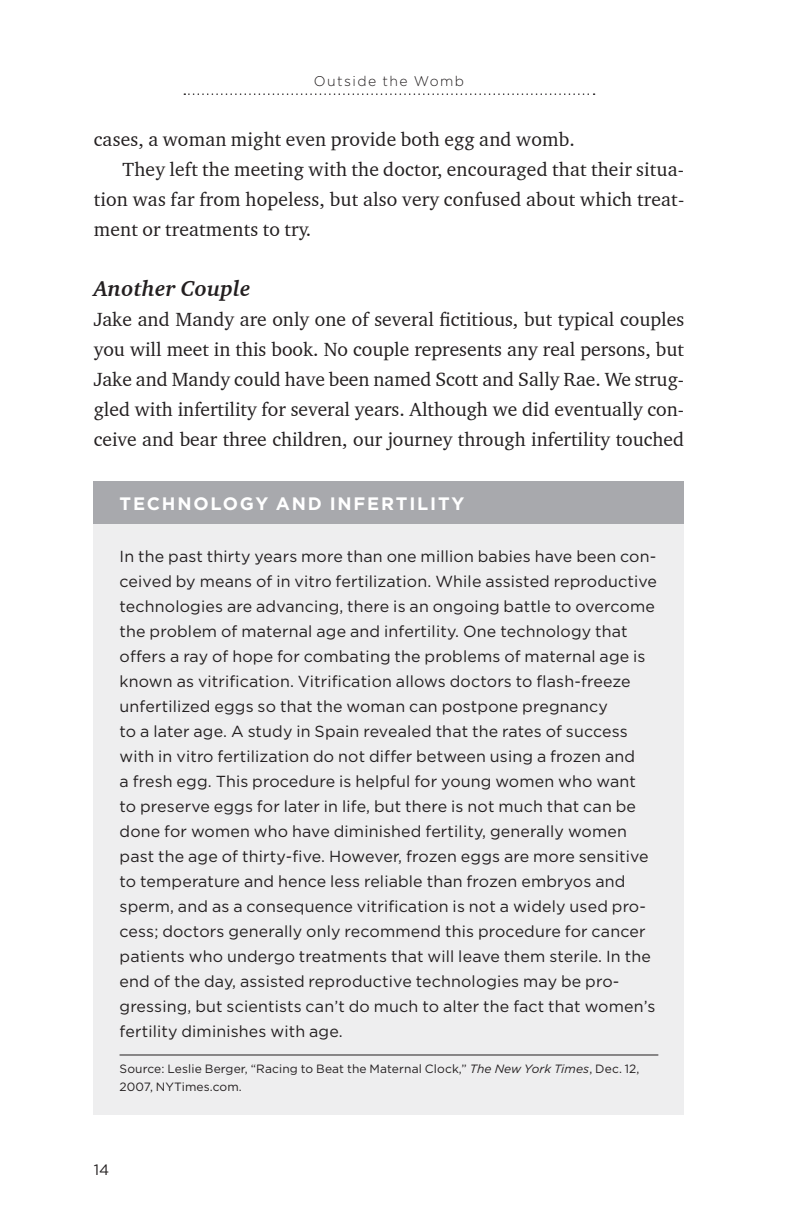
<style>
.page{position:relative;width:797px;height:1228px;background:#fff}
.page>*{position:absolute;margin:0;border:0;box-sizing:border-box;transform-origin:0 0}
.t1{font:italic 700 22px "Charter BT";letter-spacing:.01em;color:#231f20}
.t2{font:19.6px/30px "Charter BT";letter-spacing:.01em;color:#231f20;text-align:justify}
.t3{font:700 18px "Gotham";letter-spacing:.1em;color:#fff}
.t4{font:16px/25px "Gotham";letter-spacing:.01em;color:#231f20}
.t5{font:15px "Gotham";color:#231f20}
.t6{font:300 14px "Gotham";letter-spacing:.1em;color:#231f20}
.t7{font:12px/18px "Gotham";letter-spacing:.01em;color:#231f20}
.s1{font-style:italic}
</style>
<div class="page">
<svg style="left:184px;top:93px;width:410px;height:2px"></svg>
<div style="left:94px;top:481px;width:590px;height:634px;background:#eeeeef"></div>
<div style="left:94px;top:481px;width:590px;height:43px;background:#a8a9ad"></div>
<hr style="left:119px;top:1054px;width:539px;height:1px;background:#231f20">
<p class="t6" style="left:314px;top:74px;width:152px">Outside the Womb</p>
<p class="t2" style="left:94px;top:124px;width:482px">cases, a woman might even provide both egg and womb.</p>
<p class="t2" style="left:122px;top:154px;width:563px">They left the meeting with the doctor, encouraged that their situa-</p>
<p class="t2" style="left:94px;top:184px;width:591px">tion was far from hopeless, but also very confused about which treat-</p>
<p class="t2" style="left:94px;top:214px;width:219px">ment or treatments to try.</p>
<h1 class="t1" style="left:94px;top:274px;width:158px">Another Couple</h1>
<p class="t2" style="left:94px;top:304px;width:591px">Jake and Mandy are only one of several fictitious, but typical couples you will meet in this book. No couple represents any real persons, but Jake and Mandy could have been named Scott and Sally Rae. We strug&shy;gled with infertility for several years. Although we did eventually con&shy;ceive and bear three children, our journey through infertility touched</p>
<p class="t3" style="left:119px;top:493px;width:346px">TECHNOLOGY AND INFERTI LITY</p>
<p class="t4" style="left:119px;top:544px;width:539px">I n the past thirty years more than one million babies have been con&shy;ceived by means of in vitro fertilization. While assisted reproductive technologies are advancing, there is an ongoing battle to overcome the problem of maternal age and infertility. One technology that offers a ray of hope for combating the problems of maternal age is known as vitrification. Vitrification allows doctors to flash-freeze unfertilized eggs so that the woman can postpone pregnancy<br>to a later age. A study in Spain revealed that the rates of success with in vitro fertilization do not differ between using a frozen and<br>a fresh egg. This procedure is helpful for young women who want<br>to preserve eggs for later in life, but there is not much that can be done for women who have diminished fertility, generally women past the age of thirty-five. However, frozen eggs are more sensitive to temperature and hence less reliable than frozen embryos and sperm, and as a consequence vitrification is not a widely used pro&shy;cess; doctors generally only recommend this procedure for cancer patients who undergo treatments that will leave them sterile. I n the end of the day, assisted reproductive technologies may be pro&shy;gressing, but scientists can’t do much to alter the fact that women’s fertility diminishes with age.</p>
<p class="t7" style="left:119px;top:1059px;width:521px">Source: Leslie Berger, “Racing to Beat the Maternal Clock,” <span class="s1">The New York Times</span>, Dec. 12,<br>2007, NYTimes.com.</p>
<p class="t5" style="left:94px;top:1161px;width:17px">14</p>
</div>
